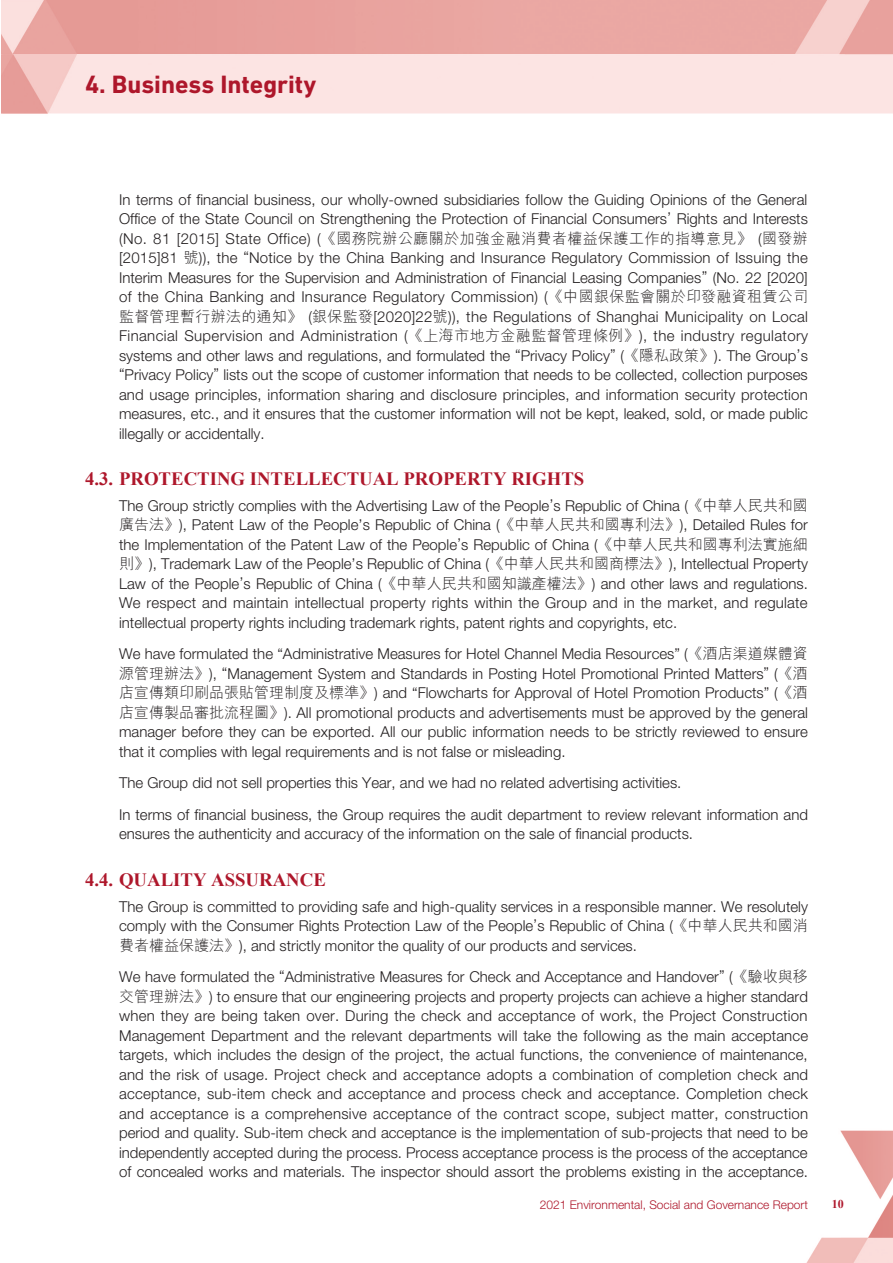
<style>
.page{position:relative;width:893px;height:1263px;background:#fff}
.page>*{position:absolute;margin:0;border:0;box-sizing:border-box;transform-origin:0 0}
.t1{font:700 25.5px "DIN Next LT Pro";color:#ae172b}
._3__標題{font:700 18.75px "Times New Roman";color:#ae172b}
._1__內文{font:300 15px/19.5px "Helvetica Neue LT Std";color:#231f20;text-align:justify}
.t2{font:300 12px "Helvetica Neue LT Std";color:#ae172b}
.t3{font:700 12px "Times New Roman";color:#ae172b}
.s1{font-family:"M Hei HK"}
</style>
<div class="page">
<img style="left:1px;top:0;width:892px;height:1263px">
<h1 class="t1" style="left:85px;top:69px;width:233px">4. Business Integrity</h1>
<p class="_1__內文" style="left:119px;top:189px;width:691px">In terms of financial business, our wholly-owned subsidiaries follow the Guiding Opinions of the General Office of the State Council on Strengthening the Protection of Financial Consumers’ Rights and Interests (No. 81 [2015] State Office) (<span class="s1">《國務院辦公廳關於加強金融消費者權益保護工作的指導意見》</span> (<span class="s1">國發辦</span>[2015]81 <span class="s1">號</span> ,) ) the “Notice by the China Banking and Insurance Regulatory Commission of Issuing the Interim Measures for the Supervision and Administration of Financial Leasing Companies” (No. 22 ]2020[ of the China Banking and Insurance Regulatory Commission) (<span class="s1">《中國銀保監會關於印發融資租賃公司監督管理暫行辦法的通知》</span> (<span class="s1">銀保監發</span>[2020]22<span class="s1">號</span> ,) ) the Regulations of Shanghai Municipality on Local Financial Supervision and Administration (<span class="s1">《上海市地方金融監督管理條例》</span>), the industry regulatory systems and other laws and regulations, and formulated the “Privacy Policy” (<span class="s1">《隱私政策》</span>). The Group s’ “Privacy Policy” lists out the scope of customer information that needs to be collected, collection purposes and usage principles, information sharing and disclosure principles, and information security protection measures, etc., and it ensures that the customer information will not be kept, leaked, sold, or made public illegally or accidentally.</p>
<p class="_3__標題" style="left:85px;top:466px;width:501px">4.3. PROTECTING INTELLECTUAL PROPERTY RIGHTS</p>
<p class="_1__內文" style="left:119px;top:495px;width:690px">The Group strictly complies with the Advertising Law of the People s’ Republic of China (<span class="s1">《中華人民共和國廣告法》</span>), Patent Law of the People s’ Republic of China (<span class="s1">《中華人民共和國專利法》</span>), Detailed Rules for the Implementation of the Patent Law of the People s’ Republic of China (<span class="s1">《中華人民共和國專利法實施細則》</span>), Trademark Law of the People s’ Republic of China (<span class="s1">《中華人民共和國商標法》</span>), Intellectual Property Law of the People s’ Republic of China (<span class="s1">《中華人民共和國知識產權法》</span>) and other laws and regulations.<br>We respect and maintain intellectual property rights within the Group and in the market, and regulate intellectual property rights including trademark rights, patent rights and copyrights, etc.</p>
<p class="_1__內文" style="left:119px;top:644px;width:690px">We have formulated the “Administrative Measures for Hotel Channel Media Resources” (<span class="s1">《酒店渠道媒體資源管理辦法》</span>), “Management System and Standards in Posting Hotel Promotional Printed Matters” (<span class="s1">《酒店宣傳類印刷品張貼管理制度及標準》</span>) and “Flowcharts for Approval of Hotel Promotion Products” (<span class="s1">《酒店宣傳製品審批流程圖》</span>). All promotional products and advertisements must be approved by the general manager before they can be exported. All our public information needs to be strictly reviewed to ensure that it complies with legal requirements and is not false or misleading.</p>
<p class="_1__內文" style="left:119px;top:773px;width:564px">The Group did not sell properties this Year, and we had no related advertising activities.</p>
<p class="_1__內文" style="left:119px;top:804px;width:690px">In terms of financial business, the Group requires the audit department to review relevant information and ensures the authenticity and accuracy of the information on the sale of financial products.</p>
<p class="_3__標題" style="left:85px;top:866px;width:242px">4.4. QUALITY ASSURANCE</p>
<p class="_1__內文" style="left:119px;top:896px;width:690px">The Group is committed to providing safe and high-quality services in a responsible manner. We resolutely comply with the Consumer Rights Protection Law of the People s’ Republic of China (<span class="s1">《中華人民共和國消費者權益保護法》</span>), and strictly monitor the quality of our products and services.</p>
<p class="_1__內文" style="left:119px;top:967px;width:691px">We have formulated the “Administrative Measures for Check and Acceptance and Handover” (<span class="s1">《驗收與移交管理辦法》</span>) to ensure that our engineering projects and property projects can achieve a higher standard when they are being taken over. During the check and acceptance of work, the Project Construction Management Department and the relevant departments will take the following as the main acceptance targets, which includes the design of the project, the actual functions, the convenience of maintenance, and the risk of usage. Project check and acceptance adopts a combination of completion check and acceptance, sub-item check and acceptance and process check and acceptance. Completion check and acceptance is a comprehensive acceptance of the contract scope, subject matter, construction period and quality. Sub-item check and acceptance is the implementation of sub-projects that need to be independently accepted during the process. Process acceptance process is the process of the acceptance of concealed works and materials. The inspector should assort the problems existing in the acceptance.</p>
<p class="t2" style="left:540px;top:1198px;width:270px">2021 Environmental, Social and Governance Report</p>
<p class="t3" style="left:832px;top:1196px;width:13px">10</p>
</div>
